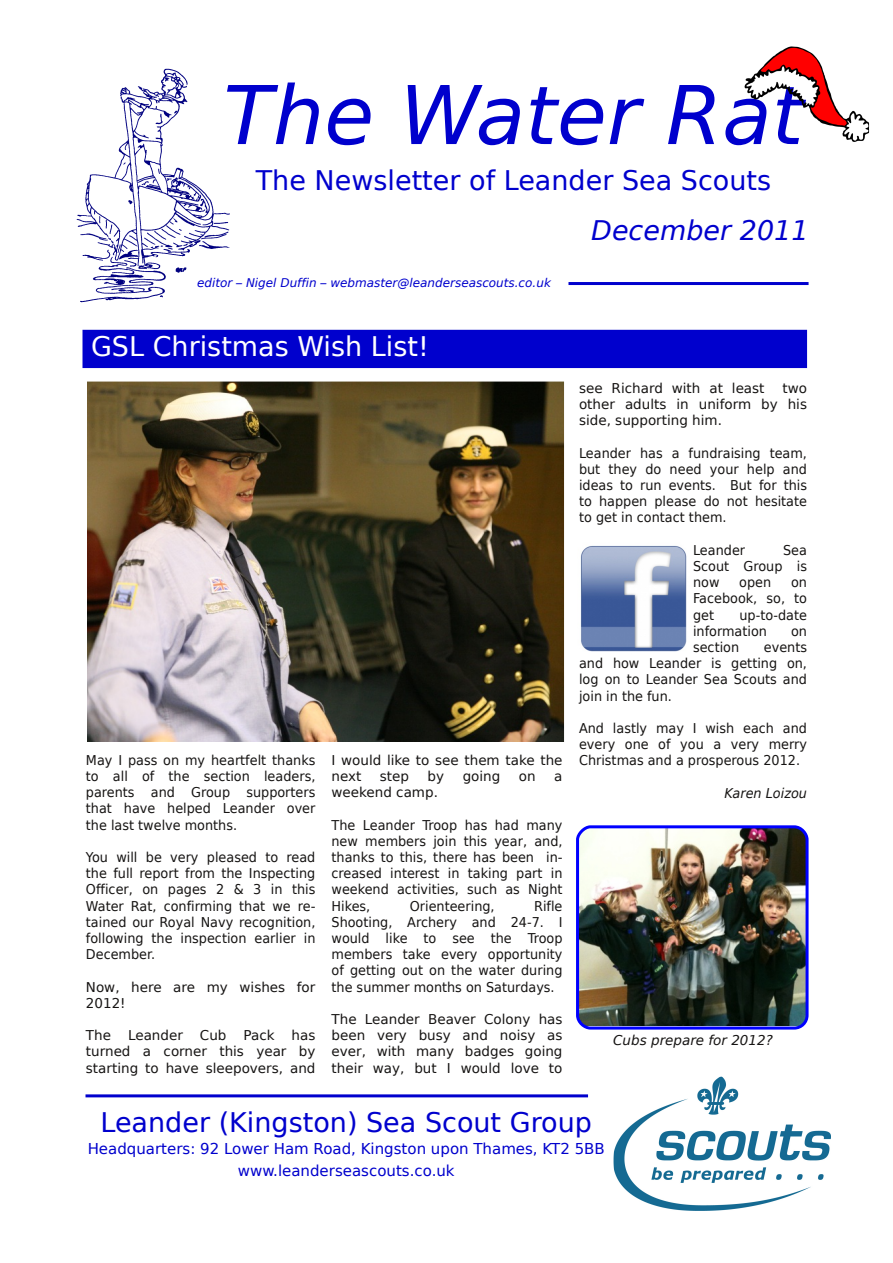
<style>
.page{position:relative;width:893px;height:1263px;background:#fff}
.page>*{position:absolute;margin:0;border:0;box-sizing:border-box;transform-origin:0 0}
.t1{font:italic 81px "Bitstream Vera Sans";color:#0000cd}
.t2{font:27px "Bitstream Vera Sans";color:#0000cd}
.t3{font:27px "Bitstream Vera Sans";color:#fff}
.t4{font:italic 27px "Bitstream Vera Sans";color:#0000cd}
.t5{font:15px/21.6px "Bitstream Vera Sans";color:#0000cd;text-align:center}
.t6{font:13.5px/16.2px "Bitstream Vera Sans";color:#161413;text-align:justify;scale:.95 1}
.t7{font:13.5px/16.2px "Bitstream Vera Sans";color:#161413;text-align:justify}
.t8{font:italic 13.5px "Bitstream Vera Sans";color:#161413}
.t9{font:italic 13.5px "Bitstream Vera Sans";color:#161413;scale:.95 1}
.t10{font:italic 12px "Bitstream Vera Sans";color:#0000cd}
</style>
<div class="page">
<img style="left:613px;top:1076px;width:217px;height:135px">
<img style="left:76px;top:68px;width:154px;height:235px">
<hr style="left:568px;top:282px;width:240px;height:3px;background:#0000cd">
<hr style="left:85px;top:1094px;width:503px;height:3px;background:#0000cd">
<div style="left:82px;top:330px;width:725px;height:38px;background:#0000cd"></div>
<img style="left:744px;top:46px;width:125px;height:96px">
<img style="left:87px;top:382px;width:477px;height:359px">
<img style="left:580px;top:545px;width:107px;height:107px">
<img style="left:576px;top:825px;width:233px;height:205px">
<h1 class="t1" style="left:223px;top:69px;width:582px">The Water Rat</h1>
<h2 class="t2" style="left:256px;top:164px;width:517px">The Newsletter of Leander Sea Scouts</h2>
<p class="t10" style="left:197px;top:275px;width:355px">editor – Nigel Duffin – webmaster@leanderseascouts.co.uk</p>
<h2 class="t4" style="left:591px;top:215px;width:219px">December 2011</h2>
<h2 class="t3" style="left:91px;top:331px;width:339px">GSL Christmas Wish List!</h2>
<p class="t6" style="left:86px;top:752px;width:243px">May I pass on my heartfelt thanks to all of the section leaders, parents and Group supporters that have helped Leander over the last twelve months.</p>
<p class="t6" style="left:86px;top:849px;width:243px">You will be very pleased to read the full report from the Inspecting Officer, on pages 2 &amp; 3 in this Water Rat, confirming that we re&shy;tained our Royal Navy recognition, following the inspection earlier in December.</p>
<p class="t7" style="left:86px;top:979px;width:231px">Now, here are my wishes for<br>2012!</p>
<p class="t7" style="left:86px;top:1027px;width:27px">The</p>
<p class="t7" style="left:128px;top:1027px;width:56px">Leander</p>
<p class="t7" style="left:200px;top:1027px;width:28px">Cub</p>
<p class="t7" style="left:244px;top:1027px;width:33px">Pack</p>
<p class="t7" style="left:86px;top:1027px;width:231px;text-indent:206px">has turned a corner this year by starting to have sleepovers, and</p>
<p class="t7" style="left:331px;top:752px;width:232px">I would like to see them take the next</p>
<p class="t7" style="left:380px;top:768px;width:31px">step</p>
<p class="t7" style="left:428px;top:768px;width:18px">by</p>
<p class="t7" style="left:463px;top:768px;width:39px">going</p>
<p class="t7" style="left:519px;top:768px;width:18px">on</p>
<p class="t7" style="left:554px;top:768px;width:10px">a</p>
<p class="t7" style="left:331px;top:784px;width:108px">weekend camp.</p>
<p class="t6" style="left:331px;top:817px;width:245px">The Leander Troop has had many new members join this year, and, thanks to this, there has been in&shy;creased interest in taking part in weekend activities, such as Night Hikes,</p>
<p class="t6" style="left:331px;top:898px;width:245px;text-indent:203px">Rifle Shooting, Archery and 24-7. I would like to see the Troop members take every opportunity of getting out on the water during the summer months on Saturdays.</p>
<p class="t7" style="left:331px;top:1011px;width:232px">The Leander Beaver Colony has been very busy and noisy as ever, with many badges going their way, but I would love to</p>
<p class="t6" style="left:410px;top:898px;width:91px">Orienteering,</p>
<p class="t7" style="left:579px;top:380px;width:187px">see Richard with at least</p>
<p class="t7" style="left:579px;top:380px;width:229px;text-indent:203px">two other adults in uniform by his side, supporting him.</p>
<p class="t6" style="left:579px;top:445px;width:241px">Leander has a fundraising team, but they do need your help and ideas to run events. But for this to happen please do not hesitate to get in contact them.</p>
<p class="t6" style="left:693px;top:542px;width:56px">Leander</p>
<p class="t6" style="left:693px;top:542px;width:121px;text-indent:90px">Sea Scout Group is now</p>
<p class="t6" style="left:693px;top:574px;width:121px;text-indent:98px">on Facebook, so, to get</p>
<p class="t6" style="left:739px;top:574px;width:35px">open</p>
<p class="t6" style="left:693px;top:607px;width:121px;text-indent:46px">up-to-date information</p>
<p class="t6" style="left:791px;top:623px;width:18px">on</p>
<p class="t6" style="left:693px;top:639px;width:50px">section</p>
<p class="t6" style="left:579px;top:639px;width:241px;text-indent:185px">events and how Leander is getting on, log on to Leander Sea Scouts and join in the fun.</p>
<p class="t6" style="left:579px;top:720px;width:241px">And lastly may I wish each and every one of you a very merry Christmas and a prosperous 2012.</p>
<p class="t9" style="left:725px;top:785px;width:88px">Karen Loizou</p>
<p class="t8" style="left:613px;top:1033px;width:161px">Cubs prepare for 2012?</p>
<h2 class="t2" style="left:100px;top:1107px;width:493px">Leander (Kingston) Sea Scout Group</h2>
<p class="t5" style="left:88px;top:1138px;width:519px">Headquarters: 92 Lower Ham Road, Kingston upon Thames, KT2 5BB www.leanderseascouts.co.uk</p>
</div>
